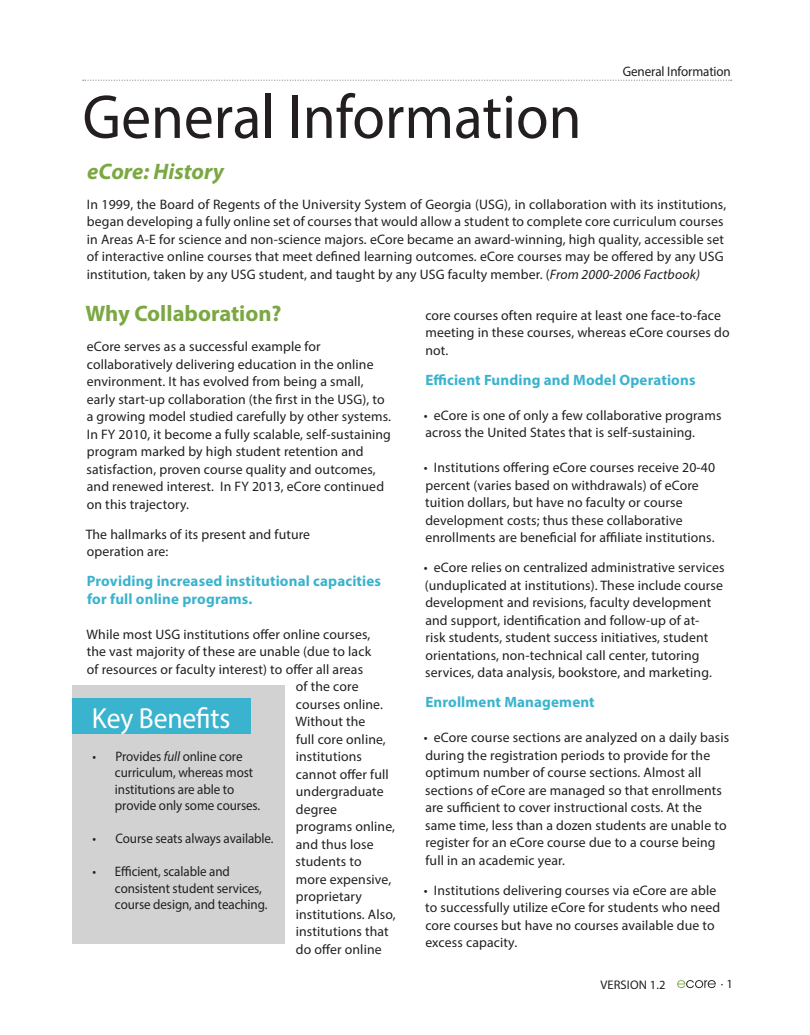
<style>
.page{position:relative;width:810px;height:1035px;background:#fff}
.page>*{position:absolute;margin:0;border:0;box-sizing:border-box;transform-origin:0 0}
.titel4{font:62.5px "Myriad Pro";color:#231f20;scale:.95 1}
.zwiti4{font:29.12px "Myriad Pro";letter-spacing:-.005em;color:#fff;scale:.95 1}
.t1{font:700 22.5px "Myriad Pro";color:#7ba843}
.t2{font:italic 700 22.5px "Myriad Pro";color:#7ba843}
.t3{font:700 15px/17.5px "Myriad Pro";letter-spacing:.01em;color:#3ab3ce}
.kastentext_mit_aufz{font:13.75px/17.5px "Myriad Pro";letter-spacing:.01em;color:#231f20}
.kastentext_mit_aufz-2{font:13.75px/16.5px "Myriad Pro";letter-spacing:.01em;color:#231f20;scale:.95 1}
.über{font:13.75px "Myriad Pro";letter-spacing:-.005em;color:#231f20;scale:.95 1}
.t4{font:12.5px "Myriad Pro";letter-spacing:.01em;color:#231f20}
.s1{font-style:italic}
</style>
<div class="page">
<svg style="left:677px;top:980px;width:39px;height:8px"></svg>
<svg style="left:83px;top:80px;width:649px;height:1px"></svg>
<div style="left:72px;top:685px;width:212px;height:258px;background:#d2d2d2"></div>
<div style="left:72px;top:698px;width:178px;height:36px;background:#3ab3ce"></div>
<p class="titel4" style="left:83px;top:78px;width:527px">General Information</p>
<p class="über" style="left:623px;top:63px;width:115px">General Information</p>
<p class="t2" style="left:87px;top:157px;width:139px">eCore: History</p>
<p class="kastentext_mit_aufz" style="left:87px;top:195px;width:641px">In 1999, the Board of Regents of the University System of Georgia (USG), in collaboration with its institutions, began developing a fully online set of courses that would allow a student to complete core curriculum courses in Areas A-E for science and non-science majors. eCore became an award-winning, high quality, accessible set of interactive online courses that meet defined learning outcomes. eCore courses may be offered by any USG institution, taken by any USG student, and taught by any USG faculty member. (<span class="s1">From 2000-2006 Factbook)</span></p>
<p class="t1" style="left:85px;top:299px;width:198px">Why Collaboration?</p>
<p class="kastentext_mit_aufz" style="left:87px;top:338px;width:306px">eCore serves as a successful example for collaboratively delivering education in the online environment. It has evolved from being a small, early start-up collaboration (the first in the USG), to a growing model studied carefully by other systems.<br>In FY 2010, it become a fully scalable, self-sustaining program marked by high student retention and satisfaction, proven course quality and outcomes, and renewed interest. In FY 2013, eCore continued on this trajectory.</p>
<p class="kastentext_mit_aufz" style="left:86px;top:525px;width:226px">The hallmarks of its present and future operation are:</p>
<p class="t3" style="left:87px;top:572px;width:296px">Providing increased institutional capacities for full online programs.</p>
<p class="kastentext_mit_aufz" style="left:87px;top:625px;width:285px">While most USG institutions offer online courses,</p>
<p class="kastentext_mit_aufz" style="left:87px;top:643px;width:286px">the vast majority of these are unable (due to lack</p>
<p class="kastentext_mit_aufz" style="left:87px;top:660px;width:278px">of resources or faculty interest) to offer all areas</p>
<p class="kastentext_mit_aufz" style="left:296px;top:678px;width:64px">of the core</p>
<p class="kastentext_mit_aufz" style="left:296px;top:695px;width:89px">courses online.</p>
<p class="kastentext_mit_aufz" style="left:296px;top:713px;width:71px">Without the</p>
<p class="kastentext_mit_aufz" style="left:296px;top:730px;width:91px">full core online,</p>
<p class="kastentext_mit_aufz" style="left:296px;top:748px;width:68px">institutions</p>
<p class="kastentext_mit_aufz" style="left:296px;top:765px;width:94px">cannot offer full</p>
<p class="kastentext_mit_aufz" style="left:296px;top:783px;width:89px">undergraduate</p>
<p class="kastentext_mit_aufz" style="left:296px;top:800px;width:43px">degree</p>
<p class="kastentext_mit_aufz" style="left:296px;top:818px;width:101px">programs online,</p>
<p class="kastentext_mit_aufz" style="left:296px;top:835px;width:79px">and thus lose</p>
<p class="kastentext_mit_aufz" style="left:296px;top:853px;width:68px">students to</p>
<p class="kastentext_mit_aufz" style="left:296px;top:870px;width:97px">more expensive,</p>
<p class="kastentext_mit_aufz" style="left:296px;top:888px;width:68px">proprietary</p>
<p class="kastentext_mit_aufz" style="left:296px;top:905px;width:101px">institutions. Also,</p>
<p class="kastentext_mit_aufz" style="left:296px;top:923px;width:95px">institutions that</p>
<p class="kastentext_mit_aufz" style="left:296px;top:940px;width:87px">do offer online</p>
<p class="kastentext_mit_aufz" style="left:425px;top:306px;width:306px">core courses often require at least one face-to-face meeting in these courses, whereas eCore courses do not.</p>
<p class="t3" style="left:425px;top:370px;width:272px">Efficient Funding and Model Operations</p>
<p class="kastentext_mit_aufz" style="left:424px;top:406px;width:299px">• eCore is one of only a few collaborative programs across the United States that is self-sustaining.</p>
<p class="kastentext_mit_aufz" style="left:424px;top:459px;width:293px">• Institutions offering eCore courses receive 20-40 percent (varies based on withdrawals) of eCore tuition dollars, but have no faculty or course development costs; thus these collaborative enrollments are beneficial for affiliate institutions.</p>
<p class="kastentext_mit_aufz" style="left:424px;top:559px;width:302px">• eCore relies on centralized administrative services (unduplicated at institutions). These include course development and revisions, faculty development and support, identification and follow-up of at-<br>risk students, student success initiatives, student orientations, non-technical call center, tutoring services, data analysis, bookstore, and marketing.</p>
<p class="t3" style="left:425px;top:693px;width:171px">Enrollment Management</p>
<p class="kastentext_mit_aufz" style="left:424px;top:729px;width:307px">• eCore course sections are analyzed on a daily basis during the registration periods to provide for the optimum number of course sections. Almost all sections of eCore are managed so that enrollments are sufficient to cover instructional costs. At the same time, less than a dozen students are unable to register for an eCore course due to a course being full in an academic year.</p>
<p class="kastentext_mit_aufz" style="left:424px;top:881px;width:298px">• Institutions delivering courses via eCore are able to successfully utilize eCore for students who need core courses but have no courses available due to excess capacity.</p>
<p class="zwiti4" style="left:92px;top:700px;width:147px">Key Benefits</p>
<p class="kastentext_mit_aufz-2" style="left:115px;top:748px;width:154px;text-indent:-22px">• Provides <span class="s1">full</span> online core curriculum, whereas most institutions are able to provide only some courses.</p>
<p class="kastentext_mit_aufz-2" style="left:92px;top:830px;width:192px">• Course seats always available.</p>
<p class="kastentext_mit_aufz-2" style="left:115px;top:863px;width:162px;text-indent:-22px">• Efficient, scalable and consistent student services, course design, and teaching.</p>
<p class="t4" style="left:600px;top:977px;width:67px">VERSION 1.2</p>
<p class="t4" style="left:721px;top:976px;width:13px">· 1</p>
</div>
